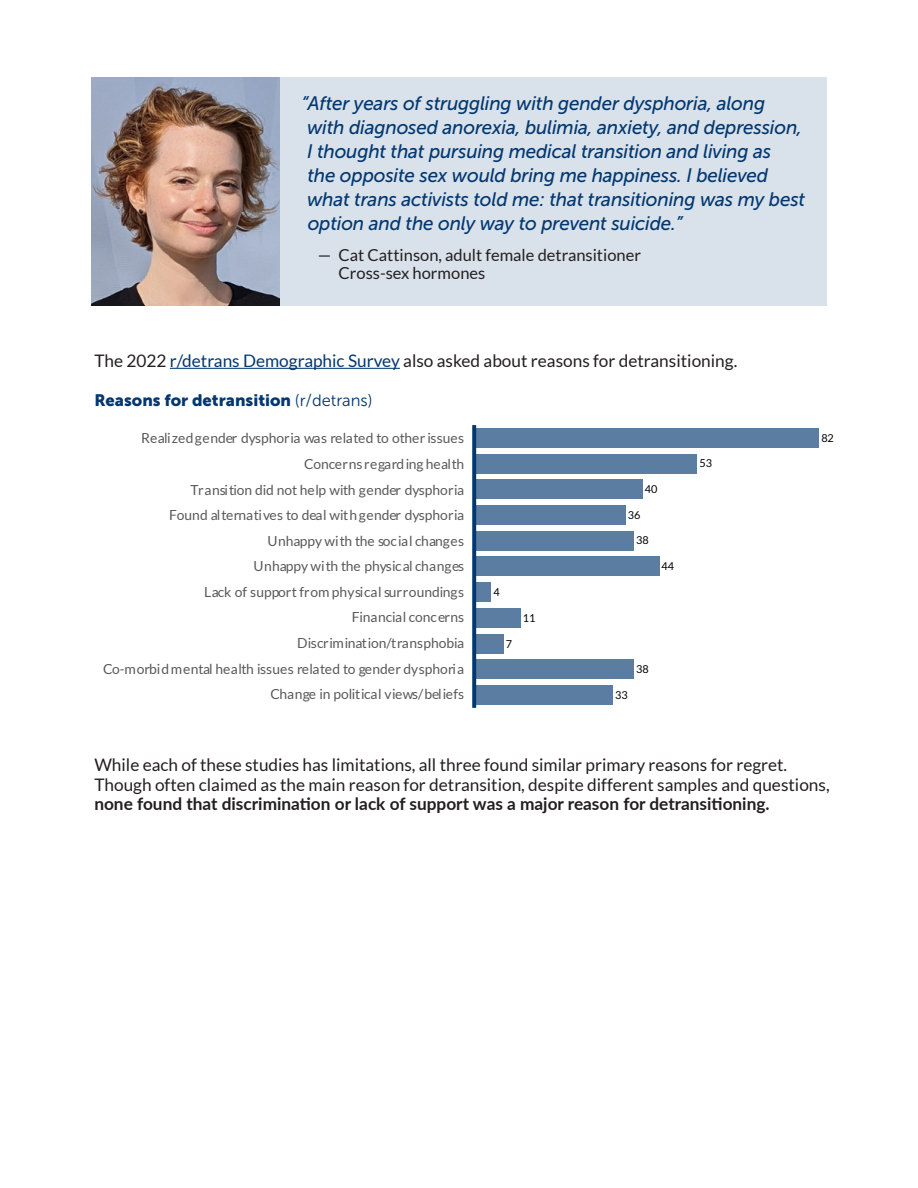
<style>
.page{position:relative;width:918px;height:1188px;background:#fff}
.page>*{position:absolute;margin:0;border:0;box-sizing:border-box;transform-origin:0 0}
.DetransQuotesSM{font:italic 19.5px/24px "Museo Sans 500";letter-spacing:-.01em;color:#023770}
.Bod_1Lato{font:17.25px/19.5px "Lato";color:#231f20}
.DetransSourceSM{font:16.5px/18px "Lato";color:#231f20}
.ChartTitle{font:16.5px "Museo Sans 900";color:#023770}
.t1{font:13.8px "Lato";color:#595959}
.t2{font:10.95px "Lato";color:#000}
.s1{color:#023770}
.s2{font-family:"Museo Sans 300"}
.s3{font-weight:700}
</style>
<div class="page">
<hr style="left:170px;top:368px;width:230px;height:1px;background:#023770">
<div style="left:474px;top:454px;width:223px;height:19px;background:#5b7da2"></div>
<div style="left:474px;top:428px;width:345px;height:19px;background:#5b7da2"></div>
<div style="left:474px;top:480px;width:169px;height:19px;background:#5b7da2"></div>
<div style="left:474px;top:506px;width:152px;height:19px;background:#5b7da2"></div>
<div style="left:474px;top:531px;width:160px;height:19px;background:#5b7da2"></div>
<div style="left:474px;top:557px;width:185px;height:19px;background:#5b7da2"></div>
<div style="left:474px;top:582px;width:17px;height:20px;background:#5b7da2"></div>
<div style="left:474px;top:608px;width:47px;height:19px;background:#5b7da2"></div>
<div style="left:474px;top:634px;width:30px;height:19px;background:#5b7da2"></div>
<div style="left:474px;top:660px;width:160px;height:19px;background:#5b7da2"></div>
<div style="left:474px;top:685px;width:139px;height:20px;background:#5b7da2"></div>
<svg style="left:472px;top:425px;width:4px;height:283px"></svg>
<img style="left:91px;top:78px;width:189px;height:228px">
<div style="left:280px;top:78px;width:547px;height:228px;background:#d9e1ea"></div>
<p class="DetransQuotesSM" style="left:302px;top:91px;width:505px">“After years of struggling with gender dysphoria, along with diagnosed anorexia, bulimia, anxiety, and depression, I thought that pursuing medical transition and living as<br>the opposite sex would bring me happiness. I believed what trans activists told me: that transitioning was my best option and the only way to prevent suicide.”</p>
<p class="DetransSourceSM" style="left:339px;top:246px;width:304px;text-indent:-21px">— Cat Cattinson, adult female detransitioner<br>Cross-sex hormones</p>
<p class="Bod_1Lato" style="left:94px;top:351px;width:644px">The 2022 <span class="s1">r/detrans Demographic Survey</span> also asked about reasons for detransitioning.</p>
<p class="ChartTitle" style="left:94px;top:391px;width:280px">Reasons for detransition <span class="s2">(r/detrans)</span></p>
<p class="t1" style="left:141px;top:431px;width:325px">Realizedgender dysphoria was related to other issues</p>
<p class="t1" style="left:304px;top:456px;width:162px">Concerns regarding health</p>
<p class="t2" style="left:699px;top:457px;width:14px">53</p>
<p class="t1" style="left:191px;top:482px;width:275px">Transition did not help with gender dysphoria</p>
<p class="t2" style="left:645px;top:483px;width:14px">40</p>
<p class="t1" style="left:169px;top:507px;width:297px">Found alternatives to deal withgender dysphoria</p>
<p class="t2" style="left:628px;top:509px;width:14px">36</p>
<p class="t1" style="left:267px;top:533px;width:198px">Unhappy with the social changes</p>
<p class="t2" style="left:636px;top:534px;width:14px">38</p>
<p class="t1" style="left:254px;top:559px;width:212px">Unhappy with the physical changes</p>
<p class="t2" style="left:662px;top:560px;width:14px">44</p>
<p class="t1" style="left:204px;top:584px;width:262px">Lack of support from physical surroundings</p>
<p class="t2" style="left:493px;top:586px;width:8px">4</p>
<p class="t1" style="left:352px;top:610px;width:114px">Financial concerns</p>
<p class="t2" style="left:523px;top:612px;width:14px">11</p>
<p class="t1" style="left:297px;top:635px;width:169px">Discrimination/transphobia</p>
<p class="t2" style="left:506px;top:637px;width:8px">7</p>
<p class="t1" style="left:103px;top:661px;width:363px">Co-morbidmental health issues related to gender dysphoria</p>
<p class="t2" style="left:636px;top:663px;width:14px">38</p>
<p class="t1" style="left:270px;top:686px;width:195px">Change in political views/beliefs</p>
<p class="t2" style="left:615px;top:689px;width:14px">33</p>
<p class="t2" style="left:821px;top:432px;width:14px">82</p>
<p class="Bod_1Lato" style="left:94px;top:755px;width:737px">While each of these studies has limitations, all three found similar primary reasons for regret.<br>Though often claimed as the main reason for detransition, despite different samples and questions, <span class="s3">none found that discrimination or lack of support was a major reason for detransitioning.</span></p>
</div>
